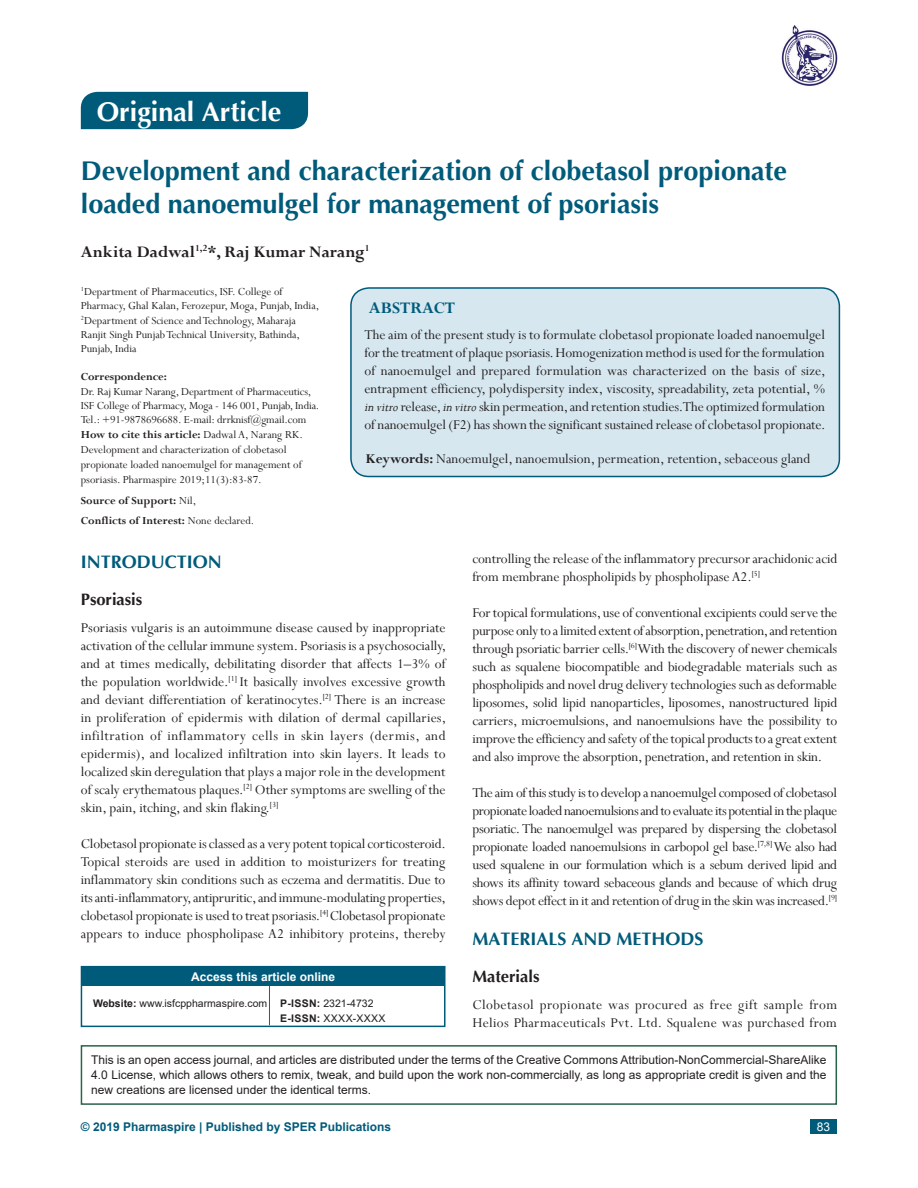
<style>
.page{position:relative;width:918px;height:1188px;background:#fff}
.page>*{position:absolute;margin:0;border:0;box-sizing:border-box;transform-origin:0 0}
.AT{font:700 27px/32.4px "Optima";color:#005b7a}
.AH{font:700 27px "Optima";color:#fff}
.AU{font:700 18px "Perpetua";color:#231f20}
.t1{font:700 18px "Optima";color:#005b7a}
.ABSH{font:700 18px "Perpetua";color:#005b7a}
.t2{font:700 16.5px "Optima";color:#231f20}
.TX{font:15px/18px "Perpetua";letter-spacing:-.005em;color:#231f20;text-align:justify}
.ABS{font:15px/18px "Perpetua";letter-spacing:-.005em;color:#231f20;text-align:justify}
.TX-2{font:15px/18px "Perpetua";letter-spacing:.02em;color:#231f20}
.KWD{font:15px "Perpetua";color:#231f20}
.CMD{font:12px/15px "Arial";color:#231f20;text-align:justify}
.AFF{font:12px/14.4px "Perpetua";color:#231f20}
.HTC{font:12px/15px "Perpetua";color:#231f20}
.ADD{font:12px/14.4px "Perpetua";letter-spacing:-.01em;color:#231f20}
.HTC-2{font:700 12px "Perpetua";color:#231f20}
.t3{font:700 12px "Arial";color:#005b7a}
.ATAO{font:700 12px "Arial";color:#fff}
.t4{font:12px "Arial";color:#fff}
.WEB{font:10.5px/14.2px "Arial";color:#231f20}
.s1{font-weight:700}
.s2{font-weight:400}
.s3{font-style:italic}
</style>
<div class="page">
<div style="left:810px;top:1120px;width:27px;height:14px;background:#005b7a"></div>
<div style="left:351px;top:288px;width:488px;height:189px;background:#d6e7ef;border-radius:18px"></div>
<div style="left:350px;top:287px;width:490px;height:190px;border:2px solid #005b7a;border-radius:18px"></div>
<div style="left:81px;top:1045px;width:756px;height:60px;border:2px solid #286446"></div>
<div style="left:81px;top:92px;width:227px;height:37px;background:#005b7a"></div>
<div style="left:82px;top:968px;width:362px;height:18px;background:#005b7a"></div>
<hr style="left:269px;top:986px;width:1px;height:39px;background:#286446">
<div style="left:81px;top:966px;width:365px;height:61px;border:2px solid #005b7a"></div>
<img style="left:782px;top:26px;width:55px;height:59px">
<p class="AH" style="left:97px;top:94px;width:186px">Original Article</p>
<p class="AT" style="left:81px;top:155px;width:708px">Development and characterization of clobetasol propionate loaded nanoemulgel for management of psoriasis</p>
<p class="AU" style="left:81px;top:241px;width:290px">Ankita Dadwal<sup>1,2</sup>*, Raj Kumar Narang<sup>1</sup></p>
<p class="AFF" style="left:81px;top:284px;width:240px"><sup>1</sup>Department of Pharmaceutics, ISF. College of Pharmacy, Ghal Kalan, Ferozepur, Moga, Punjab, India, <sup>2</sup>Department of Science and Technology, Maharaja Ranjit Singh Punjab Technical University, Bathinda, Punjab, India</p>
<p class="ADD" style="left:81px;top:369px;width:240px"><span class="s1">Correspondence:<br></span>Dr. Raj Kumar Narang, Department of Pharmaceutics, ISF College of Pharmacy, Moga - 146 001, Punjab, India.<br>Tel.: +91-9878696688. E-mail: drrknisf@gmail.com</p>
<p class="HTC" style="left:81px;top:427px;width:224px"><span class="s1">How to cite this article:</span> Dadwal A, Narang RK.<br>Development and characterization of clobetasol propionate loaded nanoemulgel for management of psoriasis. Pharmaspire 2019;11(3):83-87.</p>
<p class="HTC-2" style="left:81px;top:493px;width:117px">Source of Support: <span class="s2">Nil,</span></p>
<p class="HTC-2" style="left:81px;top:513px;width:175px">Conflicts of Interest: <span class="s2">None declared.</span></p>
<p class="ABSH" style="left:369px;top:296px;width:88px">ABSTRACT</p>
<p class="ABS" style="left:364px;top:326px;width:463px">The aim of the present study is to formulate clobetasol propionate loaded nanoemulgel for the treatment of plaque psoriasis. Homogenization method is used for the formulation of nanoemulgel and prepared formulation was characterized on the basis of size, entrapment efficiency, polydispersity index, viscosity, spreadability, zeta potential, % <span class="s3">in vitro</span> release, <span class="s3">in vitro</span> skin permeation, and retention studies. The optimized formulation of nanoemulgel (F2) has shown the significant sustained release of clobetasol propionate.</p>
<p class="KWD" style="left:366px;top:449px;width:446px"><span class="s1">Keywords:</span> Nanoemulgel, nanoemulsion, permeation, retention, sebaceous gland</p>
<p class="TX" style="left:472px;top:550px;width:366px">controlling the release of the inflammatory precursor arachidonic acid from membrane phospholipids by phospholipase A2.<sup>[5]</sup></p>
<p class="TX" style="left:472px;top:604px;width:366px">For topical formulations, use of conventional excipients could serve the purpose only to a limited extent of absorption, penetration, and retention through psoriatic barrier cells.<sup>[6]</sup> With the discovery of newer chemicals such as squalene biocompatible and biodegradable materials such as phospholipids and novel drug delivery technologies such as deformable liposomes, solid lipid nanoparticles, liposomes, nanostructured lipid carriers, microemulsions, and nanoemulsions have the possibility to improve the efficiency and safety of the topical products to a great extent and also improve the absorption, penetration, and retention in skin.</p>
<p class="TX" style="left:472px;top:784px;width:366px">The aim of this study is to develop a nanoemulgel composed of clobetasol propionate loaded nanoemulsions and to evaluate its potential in the plaque psoriatic. The nanoemulgel was prepared by dispersing the clobetasol propionate loaded nanoemulsions in carbopol gel base.<sup>[7,8]</sup> We also had used squalene in our formulation which is a sebum derived lipid and shows its affinity toward sebaceous glands and because of which drug shows depot effect in it and retention of drug in the skin was increased.<sup>[9]</sup></p>
<h1 class="t1" style="left:472px;top:927px;width:233px">MATERIALS AND METHODS</h1>
<h2 class="t2" style="left:472px;top:966px;width:68px">Materials</h2>
<p class="TX-2" style="left:472px;top:996px;width:366px">Clobetasol propionate was procured as free gift sample from<br>Helios Pharmaceuticals Pvt. Ltd. Squalene was purchased from</p>
<p class="CMD" style="left:91px;top:1053px;width:737px">This is an open access journal, and articles are distributed under the terms of the Creative Commons Attribution-NonCommercial-ShareAlike 4.0 License, which allows others to remix, tweak, and build upon the work non-commercially, as long as appropriate credit is given and the new creations are licensed under the identical terms.</p>
<h1 class="t1" style="left:81px;top:550px;width:143px">INTRODUCTION</h1>
<h2 class="t2" style="left:81px;top:589px;width:63px">Psoriasis</h2>
<p class="TX" style="left:81px;top:618px;width:367px">Psoriasis vulgaris is an autoimmune disease caused by inappropriate activation of the cellular immune system. Psoriasis is a psychosocially, and at times medically, debilitating disorder that affects 1–3% of the population worldwide.<sup>[1]</sup> It basically involves excessive growth and deviant differentiation of keratinocytes.<sup>[2]</sup> There is an increase in proliferation of epidermis with dilation of dermal capillaries, infiltration of inflammatory cells in skin layers (dermis, and epidermis), and localized infiltration into skin layers. It leads to localized skin deregulation that plays a major role in the development of scaly erythematous plaques.<sup>[2]</sup> Other symptoms are swelling of the skin, pain, itching, and skin flaking.<sup>[3]</sup></p>
<p class="TX" style="left:81px;top:834px;width:367px">Clobetasol propionate is classed as a very potent topical corticosteroid.<br>Topical steroids are used in addition to moisturizers for treating inflammatory skin conditions such as eczema and dermatitis. Due to its anti-inflammatory, antipruritic, and immune-modulating properties, clobetasol propionate is used to treat psoriasis.<sup>[4]</sup> Clobetasol propionate appears to induce phospholipase A2 inhibitory proteins, thereby</p>
<p class="ATAO" style="left:191px;top:969px;width:146px">Access this article online</p>
<p class="WEB" style="left:93px;top:996px;width:176px"><span class="s1">Website:</span> www.isfcppharmaspire.com</p>
<p class="WEB" style="left:280px;top:996px;width:107px"><span class="s1">P-ISSN:</span> 2321-4732<br><span class="s1">E-ISSN:</span> XXXX-XXXX</p>
<p class="t3" style="left:81px;top:1119px;width:312px">© 2019 Pharmaspire | Published by SPER Publications</p>
<p class="t4" style="left:817px;top:1119px;width:15px">83</p>
</div>
